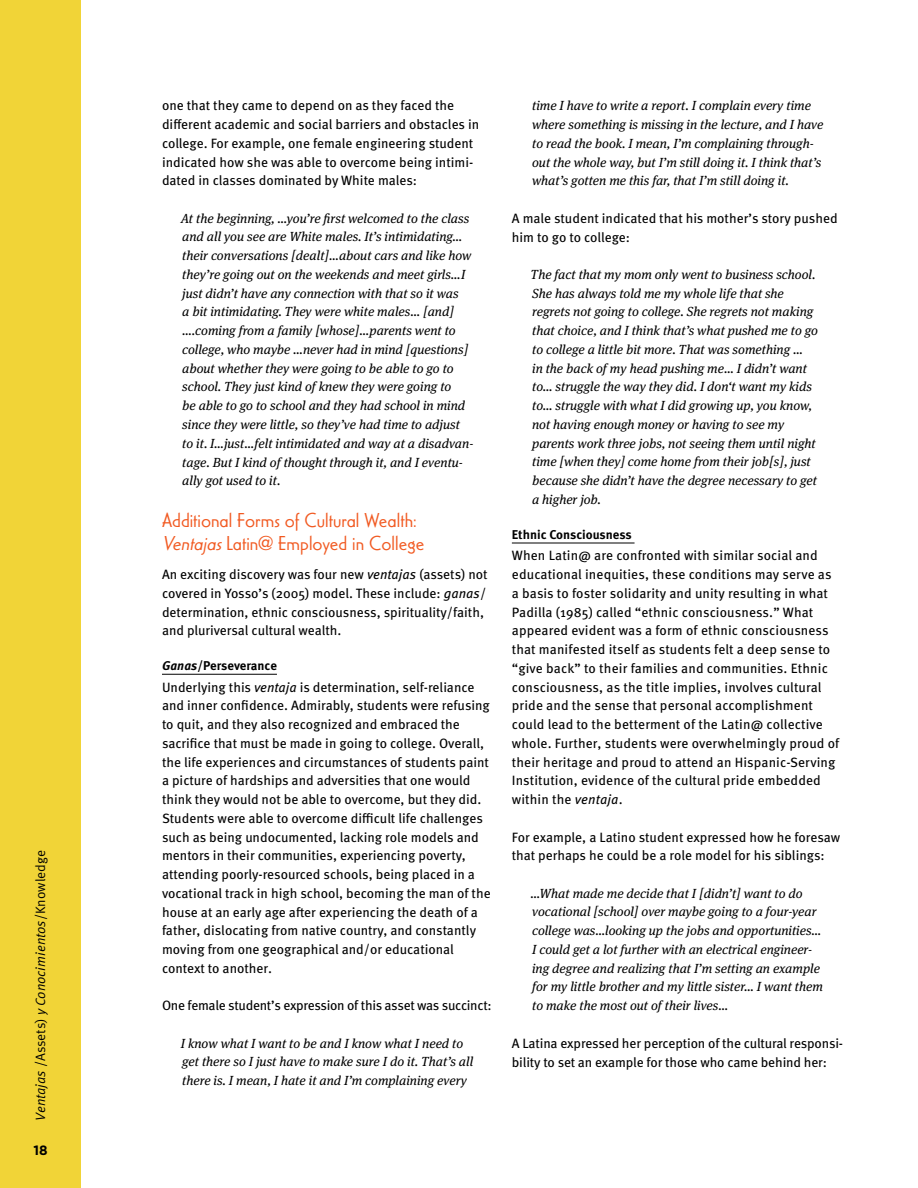
<style>
.page{position:relative;width:918px;height:1188px;background:#fff}
.page>*{position:absolute;margin:0;border:0;box-sizing:border-box;transform-origin:0 0}
.t1{font:300 21px/22.5px "Casablanca URWTOT";color:#f15a22}
.t2{font:13.5px/18.8px "Meta OT";color:#000}
.t3{font:13.5px "Meta OT";letter-spacing:-.02em;color:#000}
.t4{font:13.5px "Meta OT Norm Ita";color:#000}
.t5{font:700 13.5px "Gotham";color:#000}
.t6{font:italic 13.2px/18.8px "Meta Serif OT";color:#000}
.t7{font:700 12.75px "Meta OT";color:#000}
.s1{font-family:"Meta OT Norm"}
.s2{font-style:italic}
</style>
<div class="page">
<div style="left:0;top:0;width:81px;height:1188px;background:#f1d437"></div>
<hr style="left:162px;top:674px;width:115px;height:1px;background:#000">
<hr style="left:512px;top:543px;width:123px;height:1px;background:#000">
<p class="t4" style="left:32px;top:1120px;width:272px;rotate:-90deg">Ventajas <span class="s1">/Assets)</span> y Conocimientos<span class="s1">/Knowledge</span></p>
<p class="t5" style="left:33px;top:1142px;width:16px">18</p>
<p class="t2" style="left:162px;top:96px;width:319px">one that they came to depend on as they faced the different academic and social barriers and obstacles in college. For example, one female engineering student indicated how she was able to overcome being intimi&shy;dated in classes dominated by White males:</p>
<p class="t6" style="left:181px;top:209px;width:294px">At the beginning, …you’re first welcomed to the class and all you see are White males. It’s intimidating… their conversations [dealt]…about cars and like how they’re going out on the weekends and meet girls…I just didn’t have any connection with that so it was<br>a bit intimidating. They were white males… [and] ….coming from a family [whose]…parents went to college, who maybe …never had in mind [questions] about whether they were going to be able to go to school. They just kind of knew they were going to<br>be able to go to school and they had school in mind since they were little, so they’ve had time to adjust<br>to it. I…just…felt intimidated and way at a disadvan&shy;tage. But I kind of thought through it, and I eventu&shy;ally got used to it.</p>
<h1 class="t1" style="left:162px;top:509px;width:264px">Additional Forms of Cultural Wealth:<br><span class="s2">Ventajas</span>Latin@ Employed in College</h1>
<p class="t2" style="left:162px;top:565px;width:327px">An exciting discovery was four new <span class="s2">ventajas</span> (assets) not covered in Yosso’s (2005) model. These include: <span class="s2">ganas</span>/ determination, ethnic consciousness, spirituality/faith, and pluriversal cultural wealth.</p>
<p class="t7" style="left:162px;top:657px;width:116px"><span class="s2">Ganas</span>/Perseverance</p>
<p class="t2" style="left:162px;top:678px;width:330px">Underlying this <span class="s2">ventaja</span> is determination, self-reliance and inner confidence. Admirably, students were refusing to quit, and they also recognized and embraced the sacrifice that must be made in going to college. Overall, the life experiences and circumstances of students paint a picture of hardships and adversities that one would think they would not be able to overcome, but they did.<br>Students were able to overcome difficult life challenges such as being undocumented, lacking role models and mentors in their communities, experiencing poverty, attending poorly-resourced schools, being placed in a vocational track in high school, becoming the man of the house at an early age after experiencing the death of a father, dislocating from native country, and constantly moving from one geographical and/or educational context to another.</p>
<p class="t3" style="left:162px;top:997px;width:331px">One female student’s expression of this asset was succinct:</p>
<p class="t6" style="left:181px;top:1034px;width:294px">I know what I want to be and I know what I need to get there so I just have to make sure I do it. That’s all there is. I mean, I hate it and I’m complaining every</p>
<p class="t6" style="left:532px;top:96px;width:293px">time I have to write a report. I complain every time where something is missing in the lecture, and I have to read the book. I mean, I’m complaining through&shy;out the whole way, but I’m still doing it. I think that’s what’s gotten me this far, that I’m still doing it.</p>
<p class="t2" style="left:512px;top:209px;width:327px">A male student indicated that his mother’s story pushed him to go to college:</p>
<p class="t6" style="left:531px;top:265px;width:289px">The fact that my mom only went to business school.<br>She has always told me my whole life that she regrets not going to college. She regrets not making that choice, and I think that’s what pushed me to go to college a little bit more. That was something …<br>in the back of my head pushing me… I didn’t want to… struggle the way they did. I don‘t want my kids to… struggle with what I did growing up, you know, not having enough money or having to see my parents work three jobs, not seeing them until night time [when they] come home from their job[s], just because she didn’t have the degree necessary to get a higher job.</p>
<p class="t7" style="left:512px;top:526px;width:121px">Ethnic Consciousness</p>
<p class="t2" style="left:512px;top:546px;width:329px">When Latin@ are confronted with similar social and educational inequities, these conditions may serve as a basis to foster solidarity and unity resulting in what Padilla (1985) called “ethnic consciousness.” What appeared evident was a form of ethnic consciousness that manifested itself as students felt a deep sense to “give back” to their families and communities. Ethnic consciousness, as the title implies, involves cultural pride and the sense that personal accomplishment could lead to the betterment of the Latin@ collective whole. Further, students were overwhelmingly proud of their heritage and proud to attend an Hispanic-Serving Institution, evidence of the cultural pride embedded within the <span class="s2">ventaja</span>.</p>
<p class="t2" style="left:512px;top:828px;width:330px">For example, a Latino student expressed how he foresaw that perhaps he could be a role model for his siblings:</p>
<p class="t6" style="left:531px;top:884px;width:294px">…What made me decide that I [didn’t] want to do vocational [school] over maybe going to a four-year college was…looking up the jobs and opportunities… I could get a lot further with an electrical engineer&shy;ing degree and realizing that I’m setting an example for my little brother and my little sister… I want them to make the most out of their lives…</p>
<p class="t2" style="left:512px;top:1034px;width:333px">A Latina expressed her perception of the cultural responsi&shy;bility to set an example for those who came behind her:</p>
</div>
